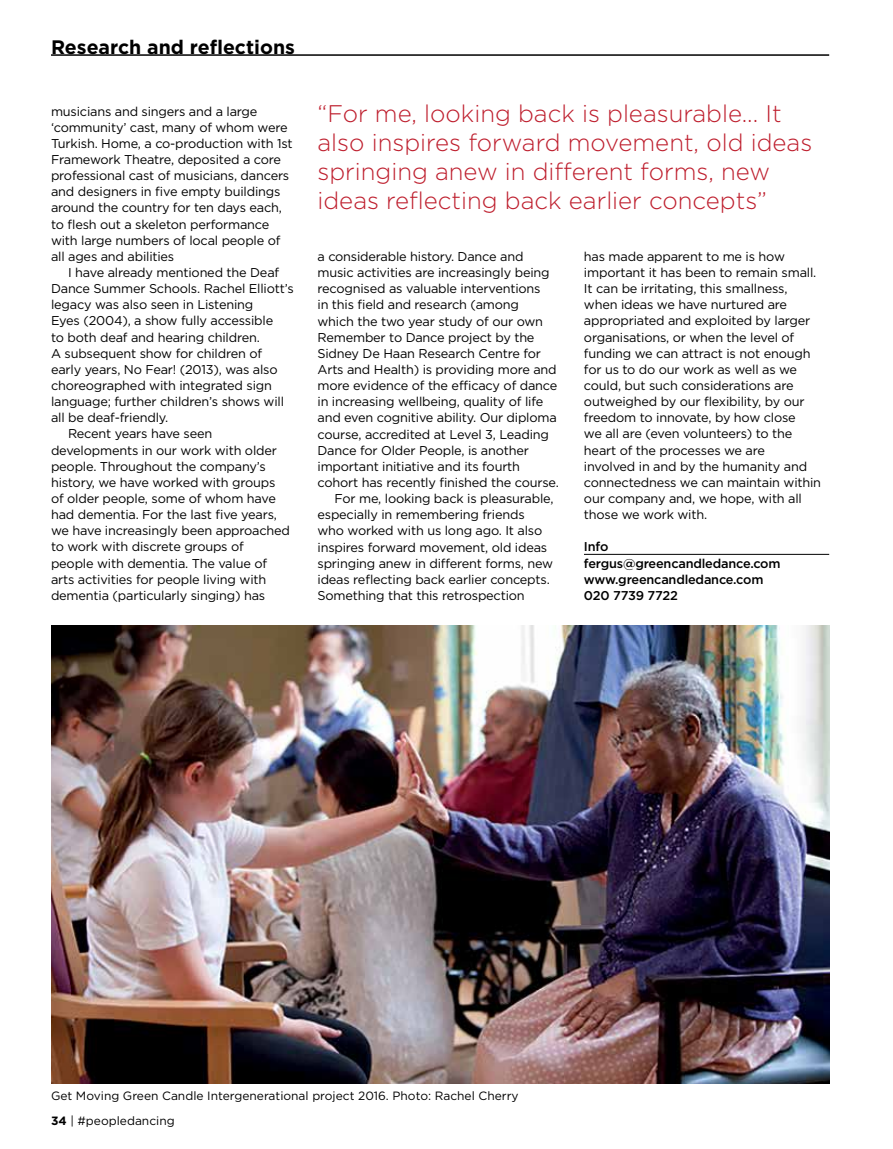
<style>
.page{position:relative;width:893px;height:1149px;background:#fff}
.page>*{position:absolute;margin:0;border:0;box-sizing:border-box;transform-origin:0 0}
.t1{font:300 24px/28.8px "Gotham";color:#be1e2d}
.t2{font:700 19.5px "Gotham";color:#000}
.t3{font:12.75px/16.2px "Gotham";letter-spacing:-.015em;color:#000}
.t4{font:500 12.75px/16.2px "Gotham";letter-spacing:-.015em;color:#000}
.t5{font:12px "Gotham";color:#000}
.s1{font-weight:700}
</style>
<div class="page">
<hr style="left:51px;top:54px;width:778px;height:2px;background:#000">
<img style="left:51px;top:625px;width:778px;height:458px">
<hr style="left:584px;top:554px;width:245px;height:1px;background:#000">
<h2 class="t2" style="left:51px;top:36px;width:245px">Research and reflections</h2>
<p class="t3" style="left:51px;top:103px;width:243px">musicians and singers and a large ‘community’ cast, many of whom were Turkish. Home, a co-production with 1st Framework Theatre, deposited a core professional cast of musicians, dancers and designers in five empty buildings around the country for ten days each, to flesh out a skeleton performance with large numbers of local people of all ages and abilities</p>
<p class="t3" style="left:68px;top:264px;width:213px">I have already mentioned the Deaf</p>
<p class="t3" style="left:51px;top:280px;width:244px">Dance Summer Schools. Rachel Elliott’s</p>
<p class="t3" style="left:51px;top:296px;width:204px">legacy was also seen in Listening</p>
<p class="t3" style="left:51px;top:312px;width:224px">Eyes (2004), a show fully accessible</p>
<p class="t3" style="left:51px;top:328px;width:210px">to both deaf and hearing children.</p>
<p class="t3" style="left:51px;top:345px;width:213px">A subsequent show for children of</p>
<p class="t3" style="left:51px;top:361px;width:228px">early years, No Fear! (2013), was also</p>
<p class="t3" style="left:51px;top:377px;width:222px">choreographed with integrated sign</p>
<p class="t3" style="left:51px;top:393px;width:235px">language; further children’s shows will</p>
<p class="t3" style="left:51px;top:409px;width:119px">all be deaf-friendly.</p>
<p class="t3" style="left:68px;top:425px;width:146px">Recent years have seen</p>
<p class="t3" style="left:51px;top:441px;width:227px">developments in our work with older</p>
<p class="t3" style="left:51px;top:458px;width:216px">people. Throughout the company’s</p>
<p class="t3" style="left:51px;top:474px;width:226px">history, we have worked with groups</p>
<p class="t3" style="left:51px;top:490px;width:226px">of older people, some of whom have</p>
<p class="t3" style="left:51px;top:506px;width:227px">had dementia. For the last five years,</p>
<p class="t3" style="left:51px;top:522px;width:241px">we have increasingly been approached</p>
<p class="t3" style="left:51px;top:538px;width:194px">to work with discrete groups of</p>
<p class="t3" style="left:51px;top:554px;width:218px">people with dementia. The value of</p>
<p class="t3" style="left:51px;top:570px;width:217px">arts activities for people living with</p>
<p class="t3" style="left:51px;top:587px;width:216px">dementia (particularly singing) has</p>
<h1 class="t1" style="left:317px;top:99px;width:496px">“For me, looking back is pleasurable... It also inspires forward movement, old ideas springing anew in different forms, new ideas reflecting back earlier concepts”</h1>
<p class="t3" style="left:317px;top:248px;width:207px">a considerable history. Dance and</p>
<p class="t3" style="left:317px;top:264px;width:234px">music activities are increasingly being</p>
<p class="t3" style="left:317px;top:280px;width:225px">recognised as valuable interventions</p>
<p class="t3" style="left:317px;top:296px;width:203px">in this field and research (among</p>
<p class="t3" style="left:317px;top:312px;width:227px">which the two year study of our own</p>
<p class="t3" style="left:317px;top:329px;width:219px">Remember to Dance project by the</p>
<p class="t3" style="left:317px;top:345px;width:225px">Sidney De Haan Research Centre for</p>
<p class="t3" style="left:317px;top:361px;width:241px">Arts and Health) is providing more and</p>
<p class="t3" style="left:317px;top:377px;width:241px">more evidence of the efficacy of dance</p>
<p class="t3" style="left:317px;top:393px;width:227px">in increasing wellbeing, quality of life</p>
<p class="t3" style="left:317px;top:409px;width:241px">and even cognitive ability. Our diploma</p>
<p class="t3" style="left:317px;top:425px;width:233px">course, accredited at Level 3, Leading</p>
<p class="t3" style="left:317px;top:441px;width:213px">Dance for Older People, is another</p>
<p class="t3" style="left:317px;top:458px;width:204px">important initiative and its fourth</p>
<p class="t3" style="left:317px;top:474px;width:243px">cohort has recently finished the course.</p>
<p class="t3" style="left:334px;top:490px;width:221px">For me, looking back is pleasurable,</p>
<p class="t3" style="left:317px;top:506px;width:209px">especially in remembering friends</p>
<p class="t3" style="left:317px;top:522px;width:226px">who worked with us long ago. It also</p>
<p class="t3" style="left:317px;top:538px;width:231px">inspires forward movement, old ideas</p>
<p class="t3" style="left:317px;top:554px;width:237px">springing anew in different forms, new</p>
<p class="t3" style="left:317px;top:570px;width:234px">ideas reflecting back earlier concepts.</p>
<p class="t3" style="left:317px;top:587px;width:209px">Something that this retrospection</p>
<p class="t3" style="left:584px;top:248px;width:239px">has made apparent to me is how important it has been to remain small.<br>It can be irritating, this smallness, when ideas we have nurtured are appropriated and exploited by larger organisations, or when the level of funding we can attract is not enough for us to do our work as well as we could, but such considerations are outweighed by our flexibility, by our freedom to innovate, by how close<br>we all are (even volunteers) to the heart of the processes we are<br>involved in and by the humanity and connectedness we can maintain within our company and, we hope, with all those we work with.</p>
<p class="t4" style="left:584px;top:538px;width:198px">Info fergus@greencandledance.com www.greencandledance.com<br>020 7739 7722</p>
<p class="t5" style="left:51px;top:1089px;width:469px">Get Moving Green Candle Intergenerational project 2016. Photo: Rachel Cherry</p>
<p class="t5" style="left:51px;top:1113px;width:125px"><span class="s1">34</span> | #peopledancing</p>
</div>
